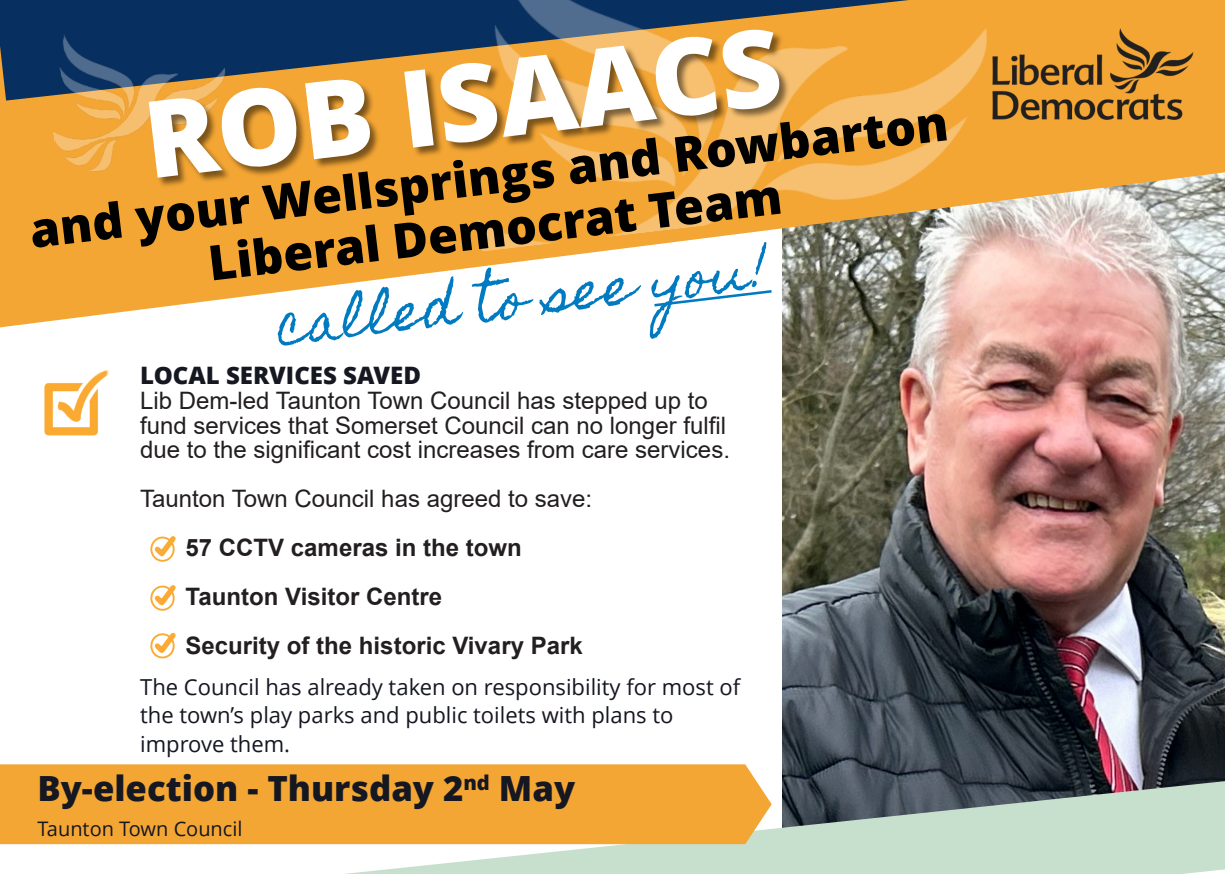
<style>
.page{position:relative;width:1225px;height:874px;background:#fff}
.page>*{position:absolute;margin:0;border:0;box-sizing:border-box;transform-origin:0 0}
.t1{font:800 106.8px "Open Sans";color:#fff}
.t2{font:800 48.4px/53.2px "Open Sans";color:#000;text-align:center}
.t3{font:800 34.6px "Open Sans";color:#151721}
.t4{font:24px/24.8px "Arial";color:#231f20}
.t5{font:700 24px/48.8px "Arial";color:#231f20}
.t6{font:800 24px "Open Sans";color:#151721}
.t7{font:22px/28px "Open Sans";color:#151721}
.t8{font:20px "Open Sans";color:#151721}
</style>
<div class="page">
<img style="left:782px;top:336px;width:443px;height:442px">
<svg style="left:85px;top:778px;width:1140px;height:95px;fill:#c7e0cd"></svg>
<img style="left:45px;top:369px;width:65px;height:66px">
<svg style="left:0;top:0;width:1225px;height:336px;background:#e4b476"></svg>
<div style="left:0;top:0;width:477px;height:100px;background:#072f5f"></div>
<img style="left:477px;top:0;width:510px;height:252px">
<img style="left:43px;top:17px;width:194px;height:161px">
<img style="left:148px;top:30px;width:642px;height:158px">
<svg style="left:278px;top:276px;width:185px;height:69px"></svg>
<svg style="left:472px;top:267px;width:61px;height:55px"></svg>
<svg style="left:539px;top:277px;width:102px;height:38px"></svg>
<svg style="left:650px;top:242px;width:121px;height:96px"></svg>
<img style="left:975px;top:17px;width:233px;height:126px">
<svg style="left:150px;top:536px;width:26px;height:25px"></svg>
<svg style="left:150px;top:585px;width:26px;height:25px"></svg>
<svg style="left:150px;top:632px;width:26px;height:26px"></svg>
<div style="left:0;top:764px;width:771px;height:79px;background:#f4a634"></div>
<h1 class="t1" style="left:140px;top:99px;width:642px;rotate:-7deg">ROB ISAACS</h1>
<h2 class="t2" style="left:27px;top:211px;width:926px;rotate:-7deg">and your Wellsprings and Rowbarton<br>Liberal Democrat Team</h2>
<p class="t6" style="left:140px;top:365px;width:282px">LOCAL SERVICES SAVED</p>
<p class="t4" style="left:140px;top:390px;width:591px">Lib Dem-led Taunton Town Council has stepped up to fund services that Somerset Council can no longer fulfil due to the significant cost increases from care services.</p>
<p class="t4" style="left:140px;top:488px;width:453px">Taunton Town Council has agreed to save:</p>
<p class="t5" style="left:185px;top:525px;width:399px">57 CCTV cameras in the town<br>Taunton Visitor Centre<br>Security of the historic Vivary Park</p>
<p class="t7" style="left:140px;top:675px;width:601px">The Council has already taken on responsibility for most of the town’s play parks and public toilets with plans to improve them.</p>
<h3 class="t3" style="left:37px;top:774px;width:539px">By-election - Thursday 2<sup>nd</sup> May</h3>
<p class="t8" style="left:37px;top:820px;width:207px">Taunton Town Council</p>
</div>
